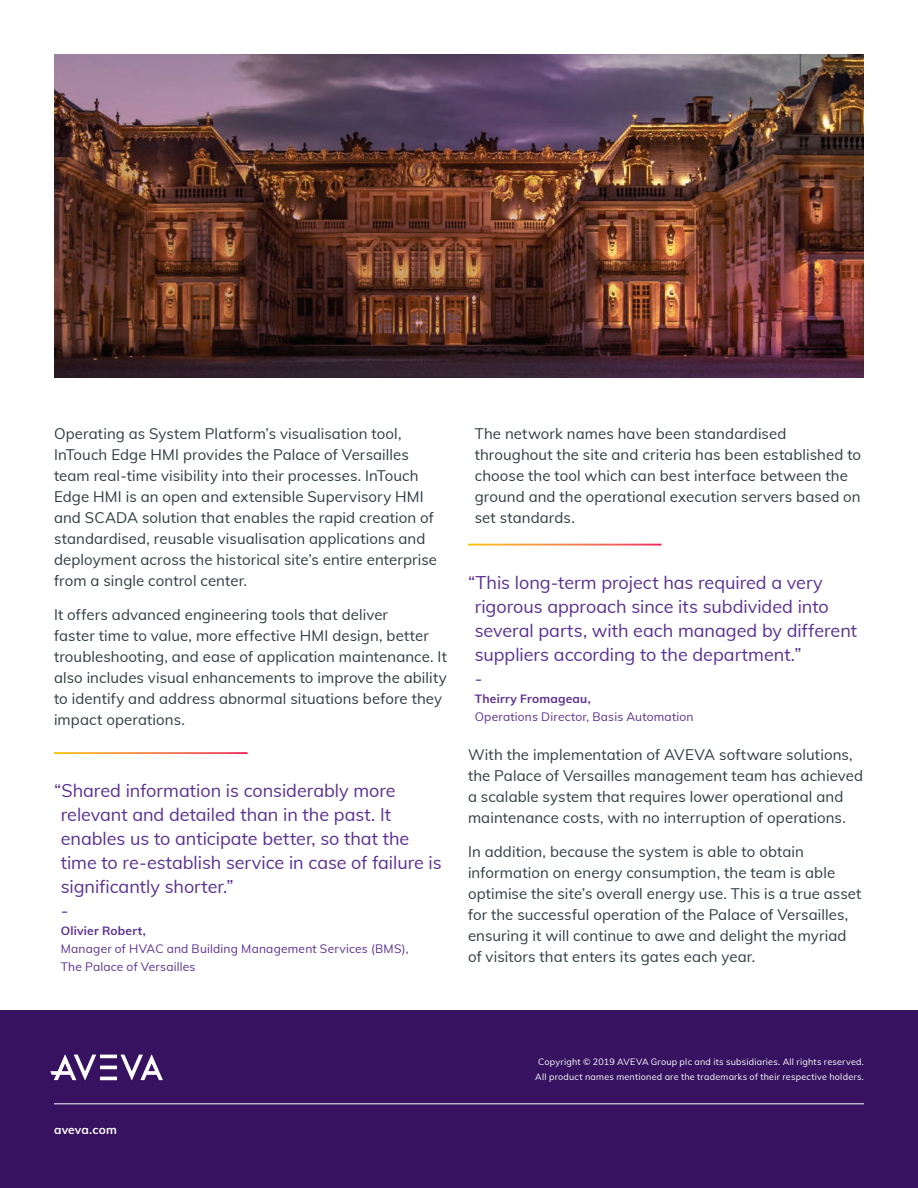
<style>
.page{position:relative;width:918px;height:1188px;background:#fff}
.page>*{position:absolute;margin:0;border:0;box-sizing:border-box;transform-origin:0 0}
.Pull_Quote{font:18px/24px "Muli";color:#5a3092}
.Body_Copy{font:15px/21px "Muli";letter-spacing:.005em;color:#2f3b41}
.Pull_Quote_Author_Ti{font:15px/21px "Muli";letter-spacing:.01em;color:#2f3b41}
.Pull_Quote_Author_Ti-2{font:12px/18px "Muli";letter-spacing:.015em;color:#5a3092}
.Pull_Quote_Author_Na{font:700 12px "Muli";letter-spacing:.02em;color:#5a3092}
.t1{font:700 12px "Muli";letter-spacing:.01em;color:#fff}
.t2{font:9px/15px "Muli";letter-spacing:.025em;color:#fff;text-align:center}
</style>
<div class="page">
<div style="left:0;top:1010px;width:918px;height:178px;background:#371260"></div>
<hr style="left:100px;top:1077px;width:17px;height:3px;background:#fff">
<hr style="left:100px;top:1066px;width:17px;height:3px;background:#fff">
<hr style="left:100px;top:1055px;width:17px;height:3px;background:#fff">
<svg style="left:50px;top:1055px;width:46px;height:25px"></svg>
<svg style="left:121px;top:1055px;width:42px;height:25px"></svg>
<hr style="left:54px;top:1104px;width:810px;height:1px;background:#fff">
<img style="left:54px;top:54px;width:810px;height:324px">
<p class="Body_Copy" style="left:54px;top:422px;width:385px">Operating as System Platform’s visualisation tool, InTouch Edge HMI provides the Palace of Versailles team real-time visibility into their processes. InTouch Edge HMI is an open and extensible Supervisory HMI and SCADA solution that enables the rapid creation of standardised, reusable visualisation applications and deployment across the historical site’s entire enterprise from a single control center.</p>
<p class="Body_Copy" style="left:54px;top:604px;width:394px">It offers advanced engineering tools that deliver<br>faster time to value, more effective HMI design, better troubleshooting, and ease of application maintenance. It also includes visual enhancements to improve the ability to identify and address abnormal situations before they impact operations.</p>
<p class="Pull_Quote" style="left:61px;top:778px;width:382px;text-indent:-7px">“Shared information is considerably more relevant and detailed than in the past. It enables us to anticipate better, so that the time to re-establish service in case of failure is significantly shorter.”<br>-</p>
<p class="Pull_Quote_Author_Na" style="left:61px;top:922px;width:87px">Olivier Robert,</p>
<p class="Pull_Quote_Author_Ti-2" style="left:61px;top:939px;width:349px">Manager of HVAC and Building Management Services (BMS),<br>The Palace of Versailles</p>
<p class="Pull_Quote_Author_Ti" style="left:475px;top:422px;width:388px">The network names have been standardised throughout the site and criteria has been established to choose the tool which can best interface between the ground and the operational execution servers based on set standards.</p>
<p class="Pull_Quote" style="left:475px;top:569px;width:384px;text-indent:-7px">“This long-term project has required a very rigorous approach since its subdivided into several parts, with each managed by different suppliers according to the department.”<br>-</p>
<p class="Pull_Quote_Author_Na" style="left:475px;top:690px;width:117px">Theirry Fromageau,</p>
<p class="Pull_Quote_Author_Ti-2" style="left:475px;top:707px;width:220px">Operations Director, Basis Automation</p>
<p class="Body_Copy" style="left:468px;top:743px;width:397px">With the implementation of AVEVA software solutions, the Palace of Versailles management team has achieved a scalable system that requires lower operational and maintenance costs, with no interruption of operations.</p>
<p class="Body_Copy" style="left:468px;top:841px;width:395px">In addition, because the system is able to obtain information on energy consumption, the team is able optimise the site’s overall energy use. This is a true asset for the successful operation of the Palace of Versailles, ensuring it will continue to awe and delight the myriad of visitors that enters its gates each year.</p>
<p class="t1" style="left:54px;top:1121px;width:64px">aveva.com</p>
<p class="t2" style="left:535px;top:1054px;width:330px">Copyright © 2019 AVEVA Group plc and its subsidiaries. All rights reserved.<br>All product names mentioned are the trademarks of their respective holders.</p>
</div>
